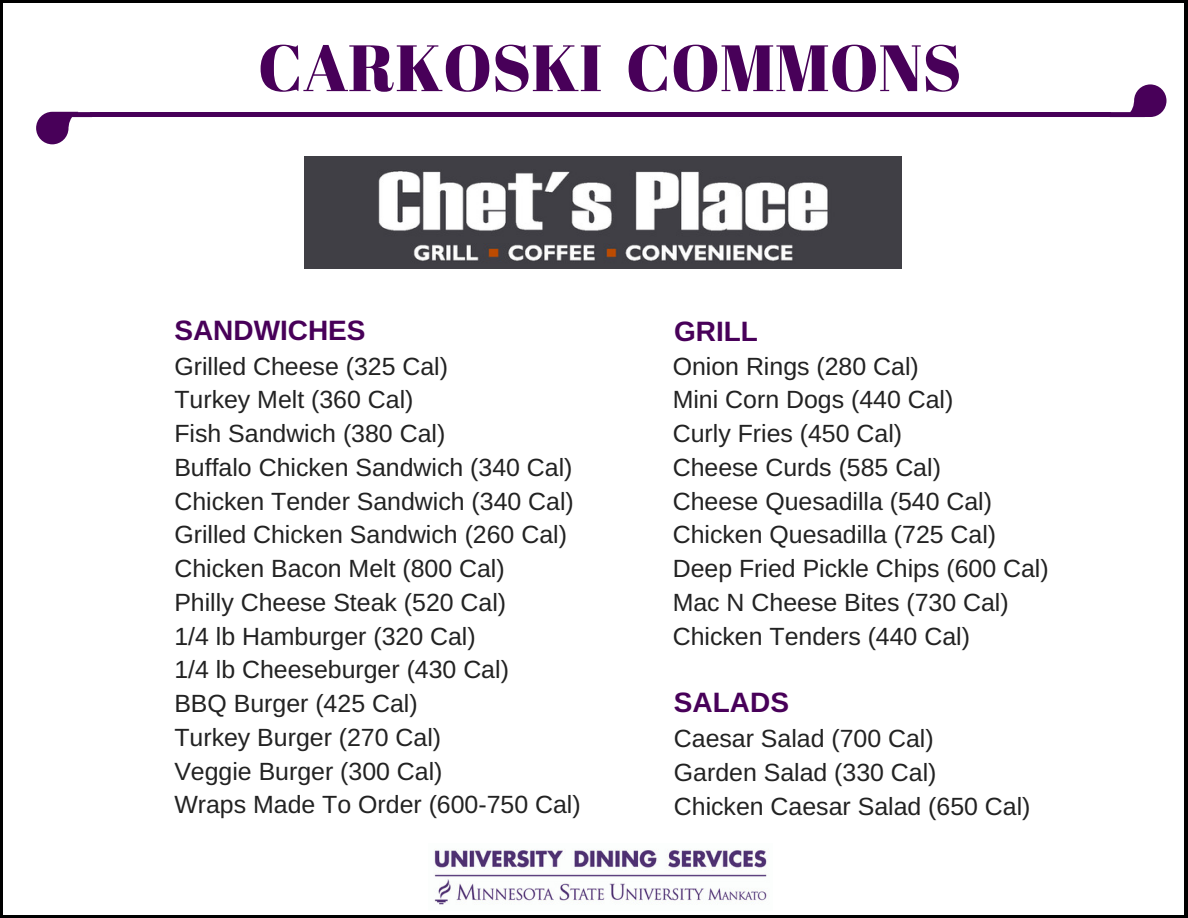
<style>
.page{position:relative;width:1188px;height:918px;background:#fff}
.page>*{position:absolute;margin:0;border:0;box-sizing:border-box;transform-origin:0 0}
.t1{font:65.4px "Abril Fatface";color:#480059}
.t2{font:700 28.05px "Arimo";color:#480059}
.t3{font:24.9px/33.8px "Arimo";color:#222}
</style>
<div class="page">
<hr style="left:0;top:1px;width:3px;height:916px;background:#000">
<hr style="left:1184px;top:1px;width:4px;height:916px;background:#000">
<hr style="left:1px;top:915px;width:1185px;height:3px;background:#000">
<hr style="left:1px;top:0;width:1185px;height:3px;background:#000">
<div style="left:91px;top:112px;width:1020px;height:5px;background:#480059"></div>
<svg style="left:36px;top:112px;width:56px;height:32px"></svg>
<svg style="left:1111px;top:84px;width:56px;height:33px"></svg>
<img style="left:434px;top:849px;width:333px;height:56px">
<img style="left:305px;top:156px;width:596px;height:113px">
<h1 class="t1" style="left:258px;top:22px;width:705px">CARKOSKI COMMONS</h1>
<p class="t2" style="left:174px;top:314px;width:193px">SANDWICHES</p>
<p class="t3" style="left:174px;top:349px;width:408px">Grilled Cheese (325 Cal)<br>Turkey Melt (360 Cal)<br>Fish Sandwich (380 Cal)<br>Buffalo Chicken Sandwich (340 Cal)<br>Chicken Tender Sandwich (340 Cal)<br>Grilled Chicken Sandwich (260 Cal)<br>Chicken Bacon Melt (800 Cal)<br>Philly Cheese Steak (520 Cal)<br>1/4 lb Hamburger (320 Cal)<br>1/4 lb Cheeseburger (430 Cal)<br>BBQ Burger (425 Cal)<br>Turkey Burger (270 Cal)<br>Veggie Burger (300 Cal)<br>Wraps Made To Order (600-750 Cal)</p>
<p class="t2" style="left:674px;top:315px;width:85px">GRILL</p>
<p class="t3" style="left:673px;top:349px;width:378px">Onion Rings (280 Cal)<br>Mini Corn Dogs (440 Cal)<br>Curly Fries (450 Cal)<br>Cheese Curds (585 Cal)<br>Cheese Quesadilla (540 Cal)<br>Chicken Quesadilla (725 Cal)<br>Deep Fried Pickle Chips (600 Cal)<br>Mac N Cheese Bites (730 Cal)<br>Chicken Tenders (440 Cal)</p>
<p class="t2" style="left:674px;top:687px;width:117px">SALADS</p>
<p class="t3" style="left:674px;top:721px;width:358px">Caesar Salad (700 Cal)<br>Garden Salad (330 Cal)<br>Chicken Caesar Salad (650 Cal)</p>
</div>
